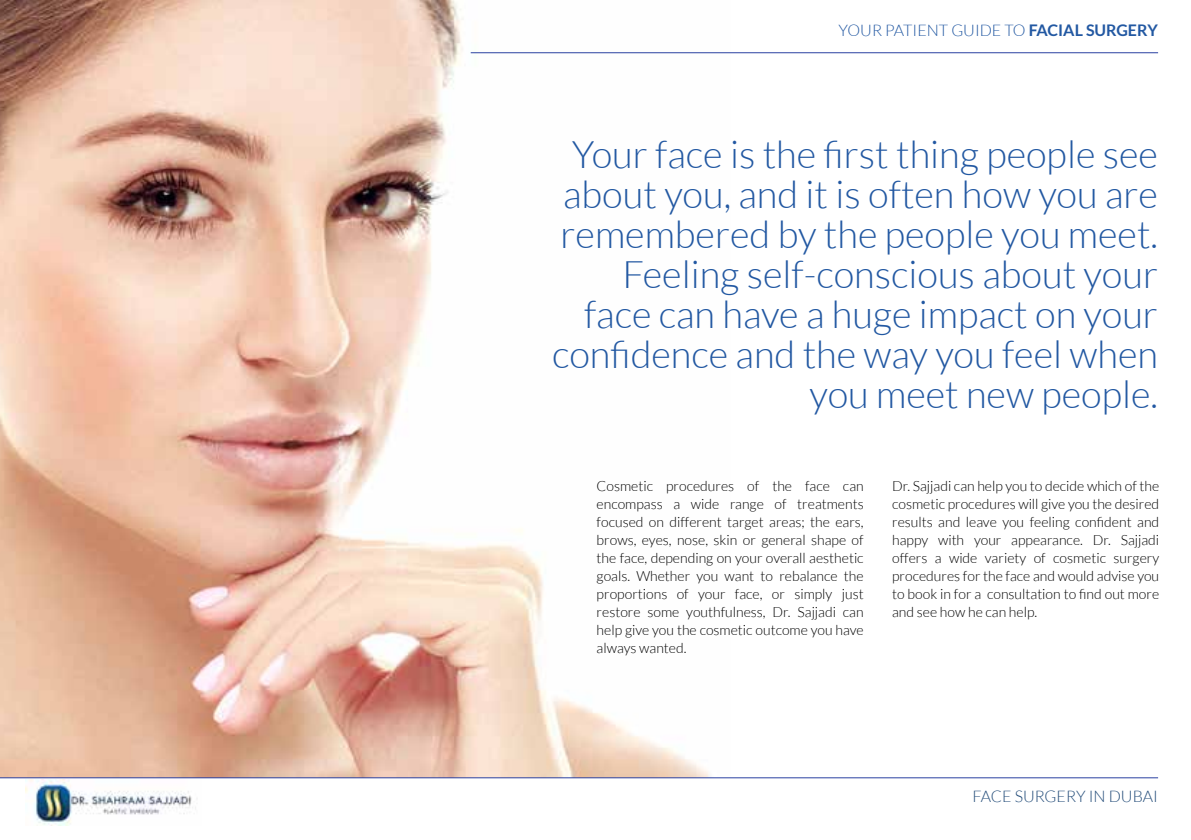
<style>
.page{position:relative;width:1191px;height:840px;background:#fff}
.page>*{position:absolute;margin:0;border:0;box-sizing:border-box;transform-origin:0 0}
.t1{font:300 38px/40px "Lato";color:#2258a2;text-align:right}
.t2{font:300 16px "Lato";color:#2258a2}
.t3{font:300 16px "Lato";color:#234c79}
.t4{font:300 14px/18px "Lato";color:#000;text-align:justify}
.s1{font-weight:700}
</style>
<div class="page">
<img style="left:0;top:0;width:730px;height:777px">
<img style="left:26px;top:779px;width:170px;height:45px">
<hr style="left:0;top:777px;width:1158px;height:1px;background:#2a41a1">
<hr style="left:471px;top:52px;width:687px;height:1px;background:#2a41a1">
<p class="t2" style="left:838px;top:21px;width:321px">YOUR PATIENT GUIDE TO <span class="s1">FACIAL SURGERY</span></p>
<h1 class="t1" style="left:552px;top:134px;width:607px">Your face is the first thing people see about you, and it is often how you are remembered by the people you meet.<br>Feeling self-conscious about your face can have a huge impact on your confidence and the way you feel when you meet new people.</h1>
<p class="t4" style="left:596px;top:476px;width:268px">Cosmetic procedures of the face can encompass a wide range of treatments focused on different target areas; the ears, brows, eyes, nose, skin or general shape of the face, depending on your overall aesthetic goals. Whether you want to rebalance the proportions of your face, or simply just restore some youthfulness, Dr. Sajjadi can help give you the cosmetic outcome you have always wanted.</p>
<p class="t4" style="left:892px;top:476px;width:268px">Dr. Sajjadi can help you to decide which of the cosmetic procedures will give you the desired results and leave you feeling confident and happy with your appearance. Dr. Sajjadi offers a wide variety of cosmetic surgery procedures for the face and would advise you to book in for a consultation to find out more and see how he can help.</p>
<p class="t3" style="left:972px;top:787px;width:187px">FACE SURGERY IN DUBAI</p>
</div>
